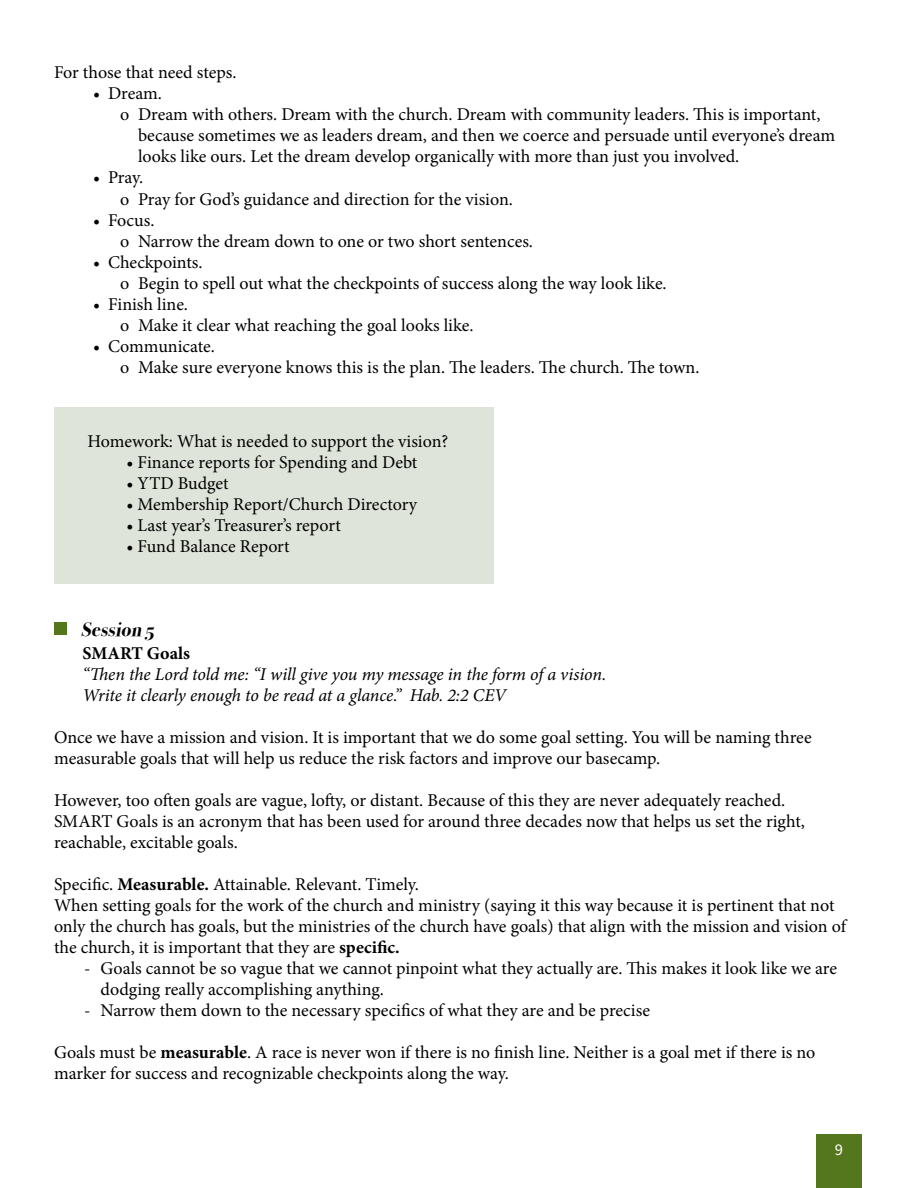
<style>
.page{position:relative;width:918px;height:1188px;background:#fff}
.page>*{position:absolute;margin:0;border:0;box-sizing:border-box;transform-origin:0 0}
.t1{font:italic 700 19.5px "Bodoni Svty Two OSITCTT";color:#000}
.t2{font:18px/21px "Minion Pro";letter-spacing:-.005em;color:#000}
.t3{font:italic 18px/21px "Minion Pro";letter-spacing:-.01em;color:#000}
.t4{font:700 18px "Minion Pro";color:#000}
.t5{font:16.5px "Source Sans Pro";color:#fff}
.s1{font-weight:700}
</style>
<div class="page">
<div style="left:54px;top:407px;width:440px;height:177px;background:#dfe4da"></div>
<div style="left:816px;top:1134px;width:46px;height:54px;background:#54771e"></div>
<div style="left:54px;top:622px;width:13px;height:13px;background:#54771e"></div>
<p class="t2" style="left:54px;top:62px;width:184px">For those that need steps.</p>
<p class="t2" style="left:93px;top:83px;width:71px">• Dream.</p>
<p class="t2" style="left:120px;top:104px;width:702px">o Dream with others. Dream with the church. Dream with community leaders. This is important,</p>
<p class="t2" style="left:138px;top:125px;width:699px">because sometimes we as leaders dream, and then we coerce and persuade until everyone’s dream</p>
<p class="t2" style="left:138px;top:146px;width:603px">looks like ours. Let the dream develop organically with more than just you involved.</p>
<p class="t2" style="left:120px;top:167px;width:395px;text-indent:-27px">• Pray.<br>o Pray for God’s guidance and direction for the vision.</p>
<p class="t2" style="left:120px;top:209px;width:415px;text-indent:-27px">• Focus.<br>o Narrow the dream down to one or two short sentences.</p>
<p class="t2" style="left:120px;top:251px;width:548px;text-indent:-27px">• Checkpoints.<br>o Begin to spell out what the checkpoints of success along the way look like.</p>
<p class="t2" style="left:120px;top:293px;width:355px;text-indent:-27px">• Finish line.<br>o Make it clear what reaching the goal looks like.</p>
<p class="t2" style="left:120px;top:335px;width:581px;text-indent:-27px">• Communicate.<br>o Make sure everyone knows this is the plan. The leaders. The church. The town.</p>
<p class="t2" style="left:87px;top:431px;width:362px">Homework: What is needed to support the vision?</p>
<p class="t2" style="left:126px;top:452px;width:293px">• Finance reports for Spending and Debt</p>
<p class="t2" style="left:126px;top:473px;width:104px">• YTD Budget</p>
<p class="t2" style="left:126px;top:494px;width:292px">• Membership Report/Church Directory</p>
<p class="t2" style="left:126px;top:515px;width:216px">• Last year’s Treasurer’s report</p>
<p class="t2" style="left:126px;top:536px;width:165px">• Fund Balance Report</p>
<p class="t1" style="left:81px;top:618px;width:79px">Session 5</p>
<p class="t4" style="left:82px;top:640px;width:109px">SMART Goals</p>
<p class="t3" style="left:82px;top:664px;width:525px">“Then the Lord told me: “I will give you my message in the form of a vision.<br>Write it clearly enough to be read at a glance.” Hab. 2:2 CEV</p>
<p class="t2" style="left:54px;top:727px;width:759px">Once we have a mission and vision. It is important that we do some goal setting. You will be naming three measurable goals that will help us reduce the risk factors and improve our basecamp.</p>
<p class="t2" style="left:54px;top:790px;width:753px">However, too often goals are vague, lofty, or distant. Because of this they are never adequately reached.<br>SMART Goals is an acronym that has been used for around three decades now that helps us set the right, reachable, excitable goals.</p>
<p class="t2" style="left:54px;top:874px;width:794px">Specific. <span class="s1">Measurable.</span> Attainable. Relevant. Timely.<br>When setting goals for the work of the church and ministry (saying it this way because it is pertinent that not only the church has goals, but the ministries of the church have goals) that align with the mission and vision of the church, it is important that they are <span class="s1">specific.</span></p>
<p class="t2" style="left:101px;top:958px;width:738px;text-indent:-17px">- Goals cannot be so vague that we cannot pinpoint what they actually are. This makes it look like we are dodging really accomplishing anything.</p>
<p class="t2" style="left:84px;top:1000px;width:568px">- Narrow them down to the necessary specifics of what they are and be precise</p>
<p class="t2" style="left:54px;top:1042px;width:763px">Goals must be <span class="s1">measurable</span>. A race is never won if there is no finish line. Neither is a goal met if there is no marker for success and recognizable checkpoints along the way.</p>
<p class="t5" style="left:835px;top:1138px;width:10px">9</p>
</div>
